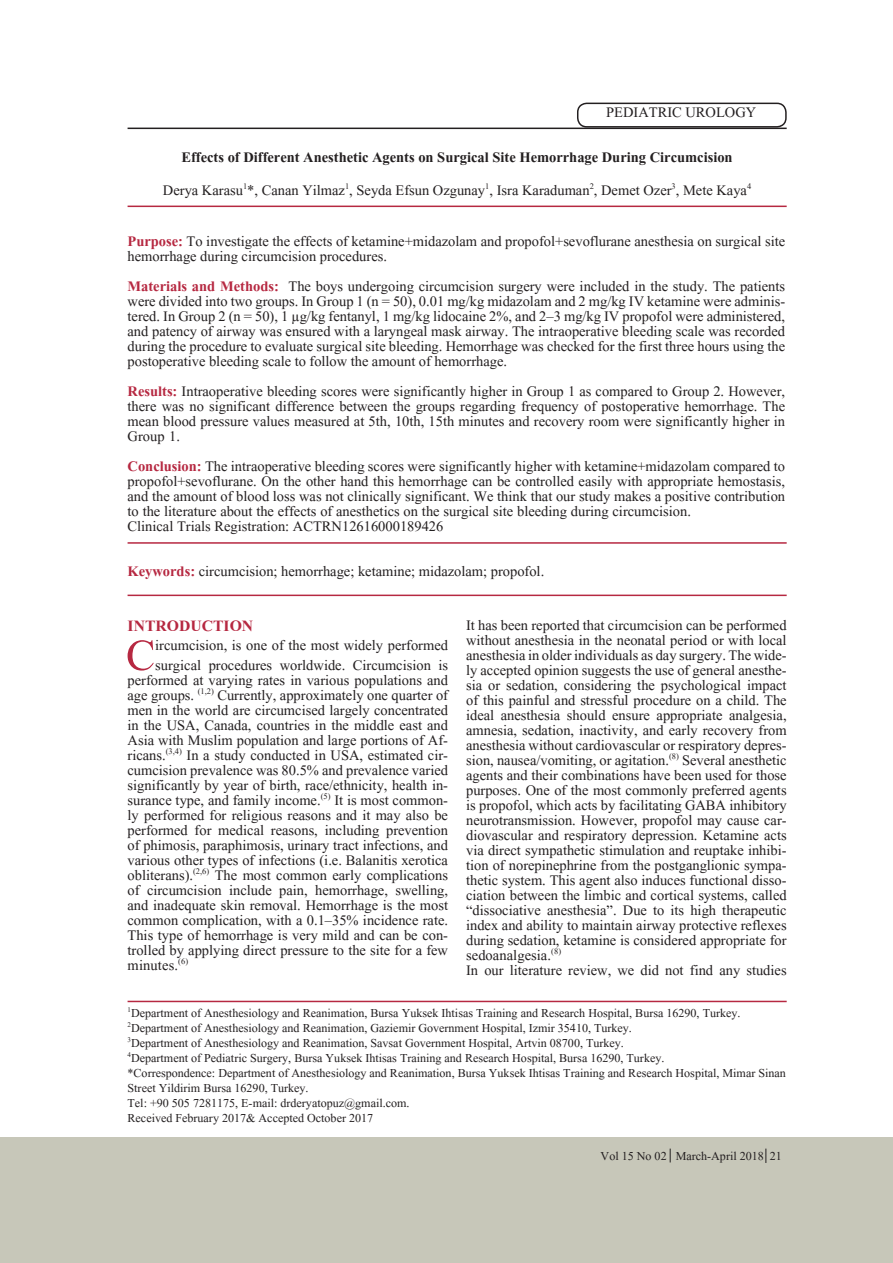
<style>
.page{position:relative;width:893px;height:1263px;background:#fff}
.page>*{position:absolute;margin:0;border:0;box-sizing:border-box;transform-origin:0 0}
.t1{font:54.6px "Aparajita";color:#b62841}
.t2{font:700 19.5px "Aparajita";color:#b62841}
.t3{font:18px/15px "Aparajita";color:#231f20;text-align:justify}
.t4{font:700 18px "Aparajita";color:#231f20}
.t5{font:15px/15px "Aparajita";color:#231f20}
.s1{font-weight:700;color:#b62841}
</style>
<div class="page">
<div style="left:0;top:1137px;width:893px;height:126px;background:#c7c7b9"></div>
<hr style="left:128px;top:128px;width:659px;height:1px;background:#231f20">
<div style="left:577px;top:103px;width:210px;height:25px;border:2px solid #231f20;border-radius:9px"></div>
<hr style="left:128px;top:206px;width:659px;height:1px;background:#b62841">
<hr style="left:128px;top:542px;width:659px;height:2px;background:#b62841">
<hr style="left:128px;top:595px;width:659px;height:1px;background:#b62841">
<hr style="left:128px;top:1001px;width:659px;height:1px;background:#b62841">
<svg style="left:670px;top:1148px;width:1px;height:14px"></svg>
<svg style="left:765px;top:1148px;width:1px;height:15px"></svg>
<p class="t3" style="left:606px;top:107px;width:152px">PEDIATRIC UROLOGY</p>
<p class="t4" style="left:181px;top:149px;width:553px">Effects of Different Anesthetic Agents on Surgical Site Hemorrhage During Circumcision</p>
<p class="t3" style="left:163px;top:185px;width:590px">Derya Karasu<sup>1</sup>*, Canan Yilmaz<sup>1</sup>, Seyda Efsun Ozgunay<sup>1</sup>, Isra Karaduman<sup>2</sup>, Demet Ozer<sup>3</sup>, Mete Kaya<sup>4</sup></p>
<p class="t3" style="left:128px;top:235px;width:659px"><span class="s1">Purpose:</span> To investigate the effects of ketamine+midazolam and propofol+sevoflurane anesthesia on surgical site hemorrhage during circumcision procedures.</p>
<p class="t3" style="left:128px;top:280px;width:659px"><span class="s1">Materials and Methods:</span> The boys undergoing circumcision surgery were included in the study. The patients were divided into two groups. In Group 1 (n = 50), 0.01 mg/kg midazolam and 2 mg/kg IV ketamine were adminis&shy;tered. In Group 2 (n = 50), 1 µg/kg fentanyl, 1 mg/kg lidocaine 2%, and 2–3 mg/kg IV propofol were administered, and patency of airway was ensured with a laryngeal mask airway. The intraoperative bleeding scale was recorded during the procedure to evaluate surgical site bleeding. Hemorrhage was checked for the first three hours using the postoperative bleeding scale to follow the amount of hemorrhage.</p>
<p class="t3" style="left:128px;top:385px;width:659px"><span class="s1">Results:</span> Intraoperative bleeding scores were significantly higher in Group 1 as compared to Group 2. However, there was no significant difference between the groups regarding frequency of postoperative hemorrhage. The mean blood pressure values measured at 5th, 10th, 15th minutes and recovery room were significantly higher in Group 1.</p>
<p class="t3" style="left:128px;top:460px;width:659px"><span class="s1">Conclusion:</span> The intraoperative bleeding scores were significantly higher with ketamine+midazolam compared to propofol+sevoflurane. On the other hand this hemorrhage can be controlled easily with appropriate hemostasis, and the amount of blood loss was not clinically significant. We think that our study makes a positive contribution to the literature about the effects of anesthetics on the surgical site bleeding during circumcision.</p>
<p class="t3" style="left:128px;top:520px;width:317px">Clinical Trials Registration: ACTRN12616000189426</p>
<p class="t3" style="left:128px;top:565px;width:418px"><span class="s1">Keywords:</span> circumcision; hemorrhage; ketamine; midazolam; propofol.</p>
<p class="t3" style="left:466px;top:619px;width:322px">It has been reported that circumcision can be performed without anesthesia in the neonatal period or with local anesthesia in older individuals as day surgery. The wide&shy;ly accepted opinion suggests the use of general anesthe&shy;sia or sedation, considering the psychological impact of this painful and stressful procedure on a child. The ideal anesthesia should ensure appropriate analgesia, amnesia, sedation, inactivity, and early recovery from anesthesia without cardiovascular or respiratory depres&shy;sion, nausea/vomiting, or agitation.<sup>(8)</sup> Several anesthetic agents and their combinations have been used for those purposes. One of the most commonly preferred agents is propofol, which acts by facilitating GABA inhibitory neurotransmission. However, propofol may cause car&shy;diovascular and respiratory depression. Ketamine acts via direct sympathetic stimulation and reuptake inhibi&shy;tion of norepinephrine from the postganglionic sympa&shy;thetic system. This agent also induces functional disso&shy;ciation between the limbic and cortical systems, called “dissociative anesthesia”. Due to its high therapeutic index and ability to maintain airway protective reflexes during sedation, ketamine is considered appropriate for sedoanalgesia.<sup>(8)</sup></p>
<p class="t3" style="left:466px;top:964px;width:322px">In our literature review, we did not find any studies</p>
<p class="t2" style="left:128px;top:617px;width:127px">INTRODUCTION</p>
<p class="t1" style="left:126px;top:628px;width:31px">C</p>
<p class="t3" style="left:155px;top:638px;width:294px;line-height:19.5px">ircumcision, is one of the most widely performed surgical procedures worldwide. Circumcision is</p>
<p class="t3" style="left:128px;top:674px;width:322px">performed at varying rates in various populations and age groups. <sup>(1,2)</sup> Currently, approximately one quarter of men in the world are circumcised largely concentrated in the USA, Canada, countries in the middle east and Asia with Muslim population and large portions of Af&shy;ricans.<sup>(3,4)</sup> In a study conducted in USA, estimated cir&shy;cumcision prevalence was 80.5% and prevalence varied significantly by year of birth, race/ethnicity, health in&shy;surance type, and family income.<sup>(5)</sup> It is most common&shy;ly performed for religious reasons and it may also be performed for medical reasons, including prevention of phimosis, paraphimosis, urinary tract infections, and various other types of infections (i.e. Balanitis xerotica obliterans).<sup>(2,6)</sup> The most common early complications of circumcision include pain, hemorrhage, swelling, and inadequate skin removal. Hemorrhage is the most common complication, with a 0.1–35% incidence rate.<br>This type of hemorrhage is very mild and can be con&shy;trolled by applying direct pressure to the site for a few minutes.<sup>(6)</sup></p>
<p class="t5" style="left:128px;top:1007px;width:614px"><sup>1</sup>Department of Anesthesiology and Reanimation, Bursa Yuksek Ihtisas Training and Research Hospital, Bursa 16290, Turkey.</p>
<p class="t5" style="left:128px;top:1022px;width:506px"><sup>2</sup>Department of Anesthesiology and Reanimation, Gaziemir Government Hospital, Izmir 35410, Turkey.</p>
<p class="t5" style="left:128px;top:1037px;width:498px"><sup>3</sup>Department of Anesthesiology and Reanimation, Savsat Government Hospital, Artvin 08700, Turkey.</p>
<p class="t5" style="left:128px;top:1052px;width:538px"><sup>4</sup>Department of Pediatric Surgery, Bursa Yuksek Ihtisas Training and Research Hospital, Bursa 16290, Turkey.</p>
<p class="t5" style="left:128px;top:1067px;width:660px">*Correspondence: Department of Anesthesiology and Reanimation, Bursa Yuksek Ihtisas Training and Research Hospital, Mimar Sinan<br>Street Yildirim Bursa 16290, Turkey.</p>
<p class="t5" style="left:128px;top:1097px;width:284px">Tel: +90 505 7281175, E-mail: drderyatopuz@gmail.com.</p>
<p class="t5" style="left:128px;top:1112px;width:247px">Received February 2017&amp; Accepted October 2017</p>
<p class="t5" style="left:601px;top:1150px;width:183px">Vol 15 No 02 March-April 2018 21</p>
</div>
